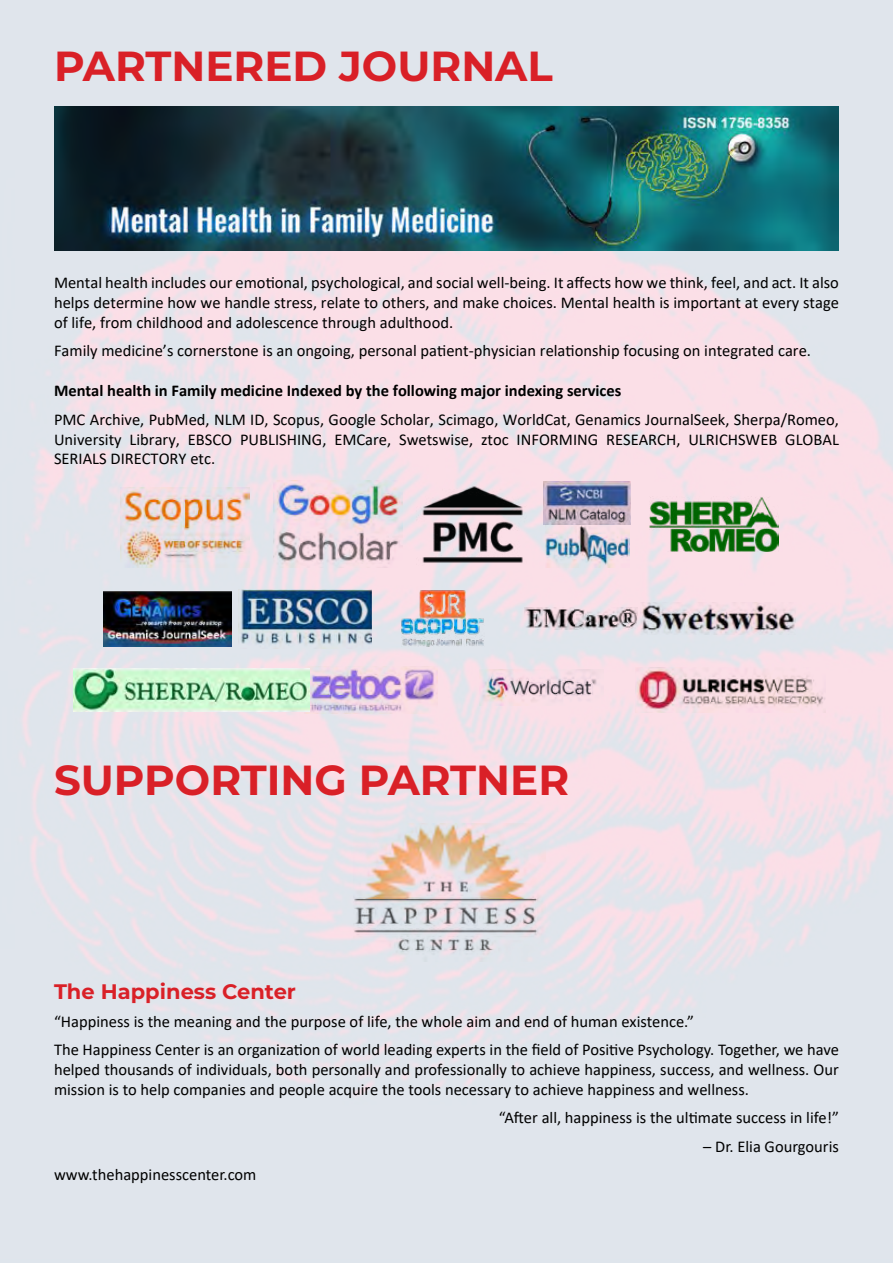
<style>
.page{position:relative;width:893px;height:1263px;background:#fff}
.page>*{position:absolute;margin:0;border:0;box-sizing:border-box;transform-origin:0 0}
.t1{font:700 42px "Montserrat";color:#d92027}
.t2{font:700 21px "Montserrat";color:#d92027}
.t3{font:16.5px/19.8px "Calibri";color:#000;text-align:justify}
.t4{font:700 16.5px "Calibri";color:#000}
</style>
<div class="page">
<img style="left:0;top:0;width:893px;height:1263px">
<img style="left:120px;top:487px;width:129px;height:81px">
<img style="left:274px;top:481px;width:128px;height:87px">
<img style="left:416px;top:480px;width:111px;height:88px">
<img style="left:544px;top:482px;width:87px;height:43px">
<img style="left:545px;top:525px;width:84px;height:43px">
<img style="left:650px;top:497px;width:128px;height:54px">
<img style="left:239px;top:589px;width:133px;height:59px">
<img style="left:420px;top:590px;width:46px;height:29px">
<img style="left:402px;top:619px;width:82px;height:28px">
<img style="left:103px;top:591px;width:129px;height:55px">
<img style="left:524px;top:607px;width:113px;height:23px">
<img style="left:641px;top:603px;width:155px;height:31px">
<img style="left:635px;top:667px;width:191px;height:46px">
<img style="left:304px;top:667px;width:134px;height:46px">
<img style="left:73px;top:669px;width:237px;height:42px">
<img style="left:480px;top:669px;width:123px;height:36px">
<img style="left:54px;top:107px;width:785px;height:143px">
<img style="left:354px;top:824px;width:191px;height:137px">
<h1 class="t1" style="left:54px;top:36px;width:500px">PARTNERED JOURNAL</h1>
<p class="t3" style="left:54px;top:272px;width:786px">Mental health includes our emotional, psychological, and social well-being. It affects how we think, feel, and act. It also helps determine how we handle stress, relate to others, and make choices. Mental health is important at every stage of life, from childhood and adolescence through adulthood.</p>
<p class="t3" style="left:54px;top:340px;width:758px">Family medicine’s cornerstone is an ongoing, personal patient-physician relationship focusing on integrated care.</p>
<p class="t4" style="left:54px;top:379px;width:569px">Mental health in Family medicine Indexed by the following major indexing services</p>
<p class="t3" style="left:54px;top:409px;width:786px">PMC Archive, PubMed, NLM ID, Scopus, Google Scholar, Scimago, WorldCat, Genamics JournalSeek, Sherpa/Romeo, University Library, EBSCO PUBLISHING, EMCare, Swetswise, ztoc INFORMING RESEARCH, ULRICHSWEB GLOBAL SERIALS DIRECTORY etc.</p>
<h1 class="t1" style="left:54px;top:750px;width:517px">SUPPORTING PARTNER</h1>
<p class="t2" style="left:54px;top:976px;width:244px">The Happiness Center</p>
<p class="t3" style="left:54px;top:1007px;width:786px;line-height:28.3px">“Happiness is the meaning and the purpose of life, the whole aim and end of human existence.”<br>The Happiness Center is an organization of world leading experts in the field of Positive Psychology. Together, we have</p>
<p class="t3" style="left:54px;top:1059px;width:786px">helped thousands of individuals, both personally and professionally to achieve happiness, success, and wellness. Our mission is to help companies and people acquire the tools necessary to achieve happiness and wellness.</p>
<p class="t3" style="left:499px;top:1107px;width:342px">“After all, happiness is the ultimate success in life!”</p>
<p class="t3" style="left:703px;top:1136px;width:137px">– Dr. Elia Gourgouris</p>
<p class="t3" style="left:54px;top:1164px;width:204px">www.thehappinesscenter.com</p>
</div>
